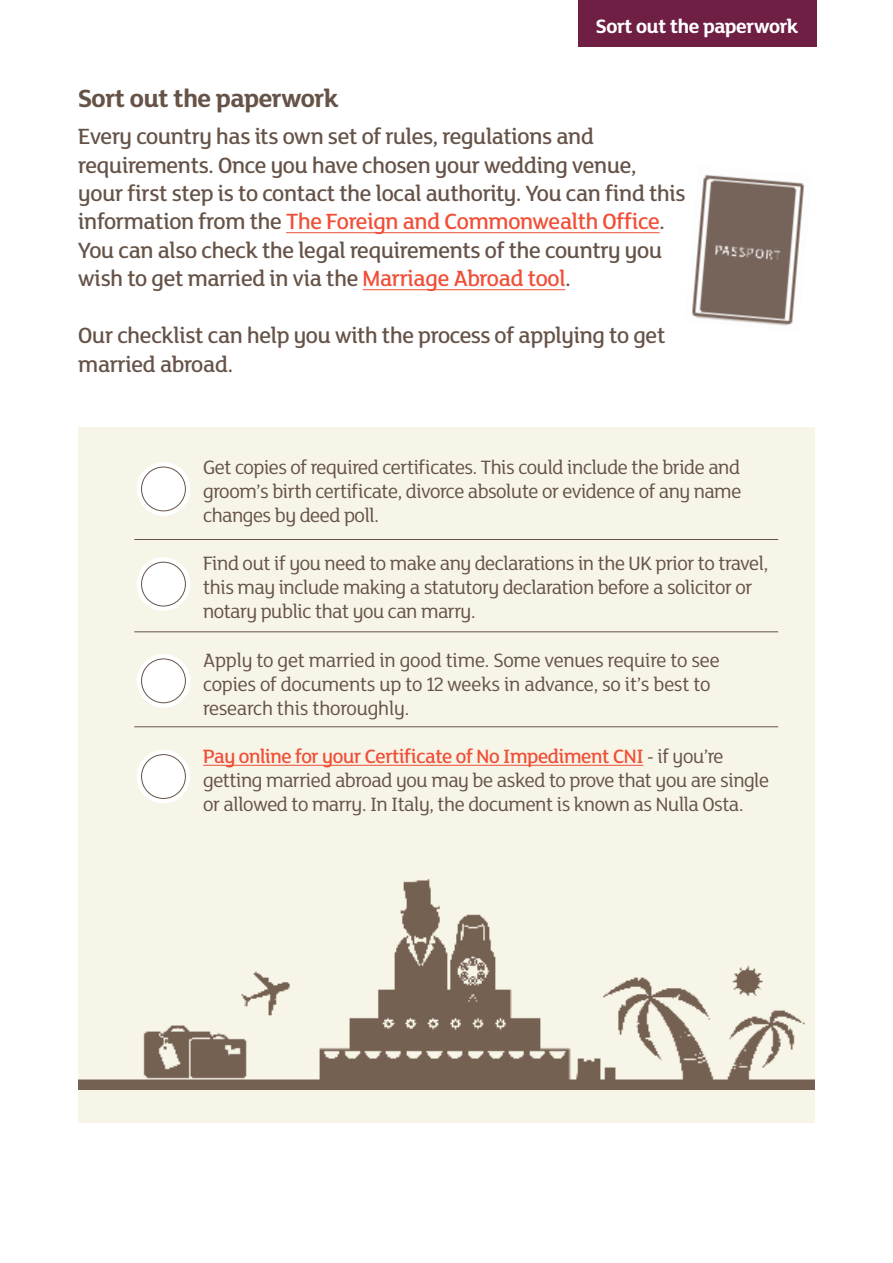
<style>
.page{position:relative;width:893px;height:1263px;background:#fff}
.page>*{position:absolute;margin:0;border:0;box-sizing:border-box;transform-origin:0 0}
.t1{font:700 27px "Mary Ann BETA";letter-spacing:-.015em;color:#665348}
.t2{font:500 24px/28.5px "Mary Ann BETA";letter-spacing:-.01em;color:#665348}
.t3{font:21px/24px "Mary Ann BETA";letter-spacing:-.015em;color:#665348}
.t4{font:700 21px "Mary Ann BETA";letter-spacing:-.015em;color:#fff}
.s1{color:#f04e37}
.s2{font-weight:500;color:#f04e37}
</style>
<div class="page">
<div style="left:78px;top:427px;width:737px;height:696px;background:#f7f5e8"></div>
<div style="left:578px;top:0;width:238px;height:47px;background:#6f1f44"></div>
<hr style="left:286px;top:232px;width:374px;height:1px;background:#f04e37">
<hr style="left:363px;top:289px;width:202px;height:1px;background:#f04e37">
<hr style="left:203px;top:765px;width:440px;height:1px;background:#f04e37">
<div style="left:137px;top:462px;width:53px;height:54px;background:#fff;border-radius:50%"></div>
<div style="left:137px;top:557px;width:53px;height:54px;background:#fff;border-radius:50%"></div>
<div style="left:137px;top:654px;width:53px;height:54px;background:#fff;border-radius:50%"></div>
<div style="left:137px;top:750px;width:53px;height:53px;background:#fff;border-radius:50%"></div>
<hr style="left:134px;top:539px;width:644px;height:1px;background:#665348">
<hr style="left:134px;top:631px;width:644px;height:1px;background:#665348">
<hr style="left:134px;top:726px;width:644px;height:1px;background:#665348">
<div style="left:141px;top:467px;width:45px;height:44px;border:1px solid #665348;border-radius:50%"></div>
<div style="left:141px;top:562px;width:45px;height:44px;border:1px solid #665348;border-radius:50%"></div>
<div style="left:141px;top:659px;width:45px;height:44px;border:1px solid #665348;border-radius:50%"></div>
<div style="left:141px;top:754px;width:45px;height:45px;border:1px solid #665348;border-radius:50%"></div>
<img style="left:691px;top:174px;width:114px;height:152px">
<img style="left:78px;top:879px;width:736px;height:210px">
<p class="t4" style="left:596px;top:11px;width:204px">Sort out the paperwork</p>
<p class="t1" style="left:78px;top:80px;width:262px">Sort out the paperwork</p>
<p class="t2" style="left:78px;top:121px;width:609px">Every country has its own set of rules, regulations and requirements. Once you have chosen your wedding venue, your first step is to contact the local authority. You can find this information from the <span class="s1">The Foreign and Commonwealth Office</span>.<br>You can also check the legal requirements of the country you wish to get married in via the <span class="s1">Marriage Abroad tool</span>.</p>
<p class="t2" style="left:78px;top:321px;width:589px">Our checklist can help you with the process of applying to get married abroad.</p>
<p class="t3" style="left:203px;top:455px;width:540px;text-align:justify">Get copies of required certificates. This could include the bride and groom’s birth certificate, divorce absolute or evidence of any name changes by deed poll.</p>
<p class="t3" style="left:203px;top:551px;width:567px">Find out if you need to make any declarations in the UK prior to travel, this may include making a statutory declaration before a solicitor or notary public that you can marry.</p>
<p class="t3" style="left:203px;top:647px;width:518px">Apply to get married in good time. Some venues require to see copies of documents up to 12 weeks in advance, so it’s best to research this thoroughly.</p>
<p class="t3" style="left:203px;top:743px;width:567px"><span class="s2">Pay online for your Certificate of No Impediment CNI</span> - if you’re getting married abroad you may be asked to prove that you are single or allowed to marry. In Italy, the document is known as Nulla Osta.</p>
</div>
